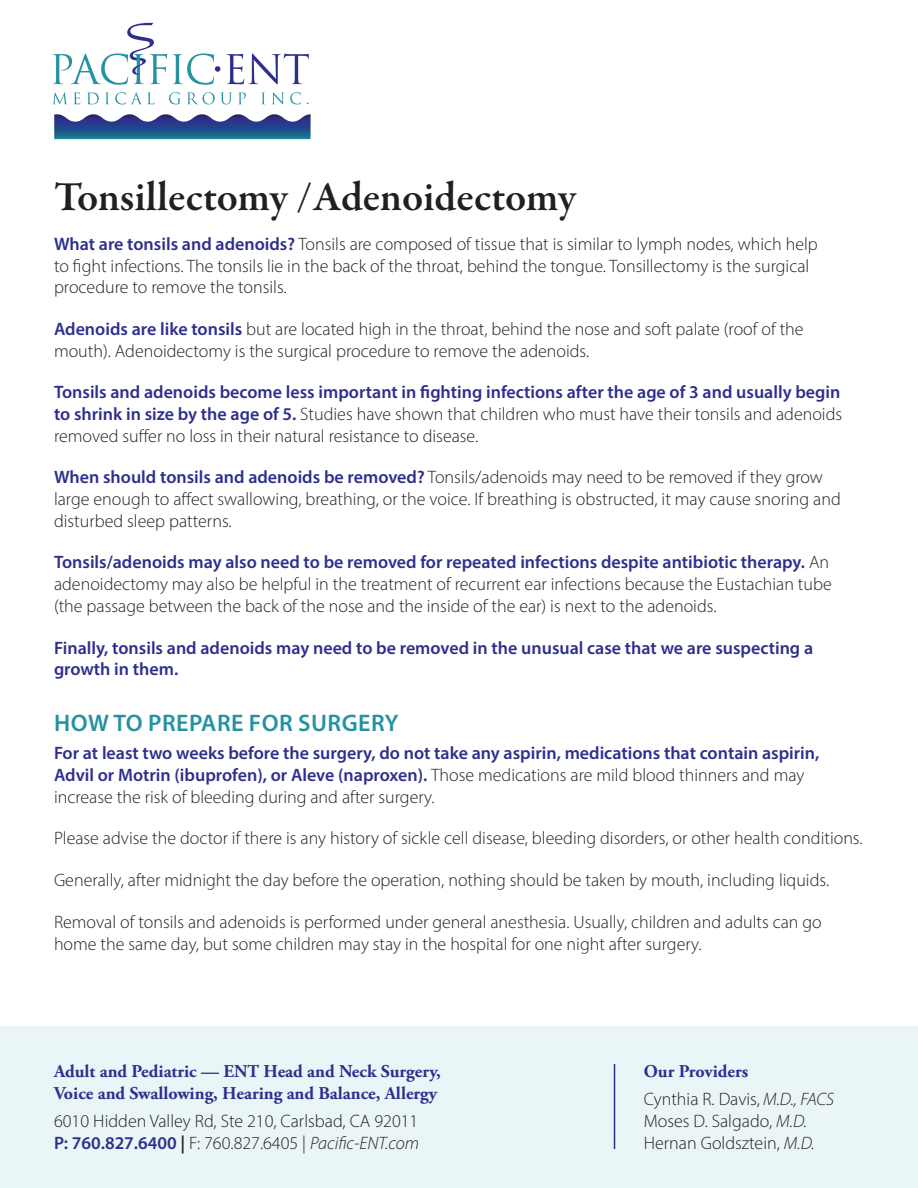
<style>
.page{position:relative;width:918px;height:1188px;background:#fff}
.page>*{position:absolute;margin:0;border:0;box-sizing:border-box;transform-origin:0 0}
.t1{font:600 42px "Garamond Premr Pro";color:#231f20}
.t2{font:600 24px "Myriad Pro";letter-spacing:.02em;color:#2592a2}
.t3{font:300 18px/21.6px "Myriad Pro";color:#231f20}
.t4{font:600 18px/21.6px "Myriad Pro";color:#2e2f8d}
.t5{font:700 18px/21.6px "Adobe Garamond Pro";color:#2e2f8d}
.s1{font-weight:600;color:#2e2f8d}
.s2{font-weight:300;color:#231f20}
.s3{font-weight:600}
.s4{font-style:italic}
</style>
<div class="page">
<div style="left:0;top:1026px;width:918px;height:162px;background:#eaf5f7"></div>
<svg style="left:227px;top:54px;width:82px;height:30px"></svg>
<svg style="left:53px;top:92px;width:27px;height:12px"></svg>
<svg style="left:87px;top:92px;width:12px;height:12px"></svg>
<svg style="left:106px;top:93px;width:2px;height:11px"></svg>
<svg style="left:115px;top:92px;width:40px;height:12px"></svg>
<svg style="left:169px;top:92px;width:12px;height:12px"></svg>
<svg style="left:187px;top:92px;width:45px;height:12px"></svg>
<svg style="left:239px;top:93px;width:7px;height:11px"></svg>
<svg style="left:262px;top:93px;width:3px;height:11px"></svg>
<svg style="left:272px;top:92px;width:12px;height:12px"></svg>
<svg style="left:290px;top:92px;width:11px;height:12px"></svg>
<svg style="left:173px;top:54px;width:47px;height:31px"></svg>
<svg style="left:53px;top:22px;width:114px;height:63px"></svg>
<svg style="left:54px;top:114px;width:257px;height:25px;background:#456a9d"></svg>
<hr style="left:614px;top:1064px;width:1px;height:85px;background:#2e2f8d">
<h1 class="t1" style="left:54px;top:171px;width:524px">Tonsillectomy /Adenoidectomy</h1>
<p class="t3" style="left:54px;top:233px;width:765px"><span class="s1">What are tonsils and adenoids?</span> Tonsils are composed of tissue that is similar to lymph nodes, which help to fight infections. The tonsils lie in the back of the throat, behind the tongue. Tonsillectomy is the surgical procedure to remove the tonsils.</p>
<p class="t3" style="left:54px;top:318px;width:751px"><span class="s1">Adenoids are like tonsils</span> but are located high in the throat, behind the nose and soft palate (roof of the mouth). Adenoidectomy is the surgical procedure to remove the adenoids.</p>
<p class="t3" style="left:54px;top:381px;width:790px;text-align:justify"><span class="s1">Tonsils and adenoids become less important in fighting infections after the age of 3 and usually begin to shrink in size by the age of 5.</span> Studies have shown that children who must have their tonsils and adenoids removed suffer no loss in their natural resistance to disease.</p>
<p class="t3" style="left:54px;top:466px;width:788px"><span class="s1">When should tonsils and adenoids be removed?</span> Tonsils/adenoids may need to be removed if they grow large enough to affect swallowing, breathing, or the voice. If breathing is obstructed, it may cause snoring and disturbed sleep patterns.</p>
<p class="t3" style="left:54px;top:552px;width:779px"><span class="s1">Tonsils/adenoids may also need to be removed for repeated infections despite antibiotic therapy.</span> An adenoidectomy may also be helpful in the treatment of recurrent ear infections because the Eustachian tube (the passage between the back of the nose and the inside of the ear) is next to the adenoids.</p>
<p class="t4" style="left:54px;top:636px;width:761px">Finally, tonsils and adenoids may need to be removed in the unusual case that we are suspecting a growth in them.</p>
<h2 class="t2" style="left:54px;top:708px;width:346px">HOW TO PREPARE FOR SURGERY</h2>
<p class="t4" style="left:54px;top:742px;width:767px">For at least two weeks before the surgery, do not take any aspirin, medications that contain aspirin,<br>Advil or Motrin (ibuprofen), or Aleve (naproxen). <span class="s2">Those medications are mild blood thinners and may increase the risk of bleeding during and after surgery.</span></p>
<p class="t3" style="left:54px;top:827px;width:810px">Please advise the doctor if there is any history of sickle cell disease, bleeding disorders, or other health conditions.</p>
<p class="t3" style="left:54px;top:869px;width:777px">Generally, after midnight the day before the operation, nothing should be taken by mouth, including liquids.</p>
<p class="t3" style="left:54px;top:911px;width:769px">Removal of tonsils and adenoids is performed under general anesthesia. Usually, children and adults can go home the same day, but some children may stay in the hospital for one night after surgery.</p>
<p class="t5" style="left:54px;top:1061px;width:388px">Adult and Pediatric — ENT Head and Neck Surgery,<br>Voice and Swallowing, Hearing and Balance, Allergy</p>
<p class="t3" style="left:54px;top:1110px;width:367px">6010 Hidden Valley Rd, Ste 210, Carlsbad, CA 92011<br><span class="s1">P: 760.827.6400</span> <span class="s3">|</span> F: 760.827.6405 | <span class="s4">Pacific-ENT.com</span></p>
<p class="t5" style="left:644px;top:1061px;width:106px">Our Providers</p>
<p class="t3" style="left:644px;top:1088px;width:192px">Cynthia R. Davis, <span class="s4">M.D., FACS<br></span>Moses D. Salgado, <span class="s4">M.D.<br></span>Hernan Goldsztein, <span class="s4">M.D.</span></p>
</div>
